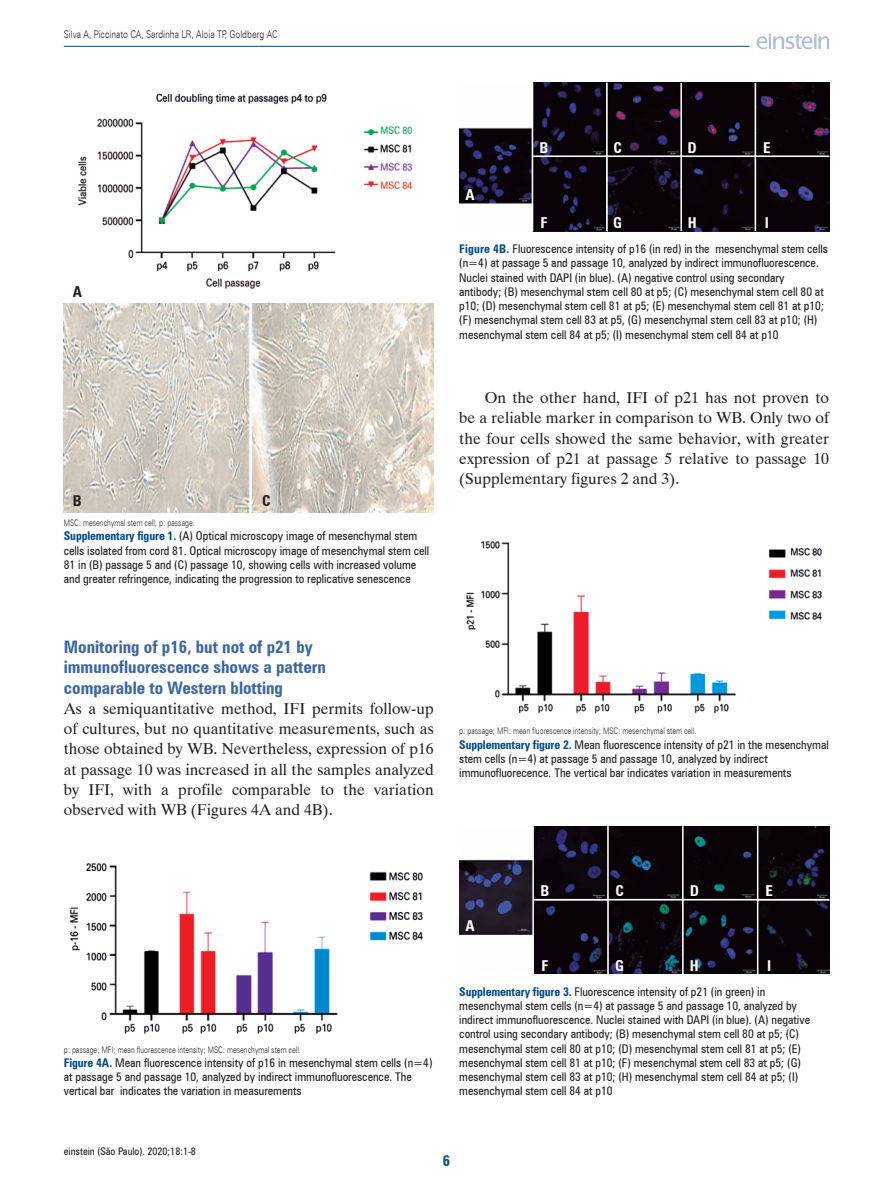
<style>
.page{position:relative;width:893px;height:1191px;background:#fff}
.page>*{position:absolute;margin:0;border:0;box-sizing:border-box;transform-origin:0 0}
.t1{font:700 condensed 17.25px/20.2px "Zurich BT";color:#3b67a0}
.t2{font:15.75px/20.2px "Dutch 801 BT";color:#231f20;text-align:justify}
.t3{font:700 condensed 15px "Zurich BT";color:#fff}
.t4{font:700 condensed 15px "Zurich BT";color:#231f20}
.t5{font:700 condensed 15px "Zurich BT";color:#004a8b}
.t6{font:condensed 12px/14.2px "Zurich BT";color:#231f20}
.t7{font:300 10.5px "Zurich BT";color:#231f20;scale:.8 1}
.t8{font:condensed 10.5px "Zurich BT";color:#231f20}
.t9{font:300 9px "Zurich BT";color:#231f20;scale:.75 1}
.s1{font-weight:700;color:#004a8b}
</style>
<div class="page">
<svg style="left:757px;top:34px;width:72px;height:15px"></svg>
<hr style="left:64px;top:46px;width:685px;height:1px;background:#004a8b">
<img style="left:70px;top:863px;width:353px;height:171px">
<img style="left:466px;top:540px;width:356px;height:174px">
<img style="left:78px;top:93px;width:335px;height:196px">
<img style="left:64px;top:303px;width:370px;height:209px">
<img style="left:459px;top:83px;width:370px;height:148px">
<hr style="left:606px;top:83px;width:2px;height:148px;background:#fff">
<hr style="left:532px;top:83px;width:1px;height:148px;background:#fff">
<hr style="left:680px;top:83px;width:2px;height:148px;background:#fff">
<hr style="left:754px;top:83px;width:2px;height:148px;background:#fff">
<hr style="left:533px;top:155px;width:296px;height:2px;background:#fff">
<img style="left:459px;top:826px;width:370px;height:147px">
<hr style="left:532px;top:826px;width:2px;height:148px;background:#fff">
<hr style="left:607px;top:826px;width:2px;height:148px;background:#fff">
<hr style="left:682px;top:826px;width:2px;height:148px;background:#fff">
<hr style="left:534px;top:899px;width:295px;height:1px;background:#fff">
<hr style="left:757px;top:826px;width:1px;height:148px;background:#fff">
<p class="t7" style="left:64px;top:28px;width:269px">Silva A, Piccinato CA, Sardinha LR, Aloia TP, Goldberg AC</p>
<p class="t4" style="left:73px;top:283px;width:11px">A</p>
<p class="t4" style="left:73px;top:492px;width:10px">B</p>
<p class="t4" style="left:262px;top:492px;width:10px">C</p>
<p class="t9" style="left:64px;top:517px;width:176px">MSC: mesenchymal stem cell; p: passage.</p>
<p class="t6" style="left:64px;top:529px;width:367px"><span class="s1">Supplementary figure 1.</span> (A) Optical microscopy image of mesenchymal stem cells isolated from cord 81. Optical microscopy image of mesenchymal stem cell 81 in (B) passage 5 and (C) passage 10, showing cells with increased volume and greater refringence, indicating the progression to replicative senescence</p>
<h1 class="t1" style="left:64px;top:636px;width:264px">Monitoring of p16, but not of p21 by immunofluorescence shows a pattern comparable to Western blotting</h1>
<p class="t2" style="left:64px;top:698px;width:371px">As a semiquantitative method, IFI permits follow-up of cultures, but no quantitative measurements, such as those obtained by WB. Nevertheless, expression of p16 at passage 10 was increased in all the samples analyzed by IFI, with a profile comparable to the variation observed with WB (Figures 4A and 4B).</p>
<p class="t3" style="left:465px;top:185px;width:11px">A</p>
<p class="t3" style="left:540px;top:139px;width:10px">B</p>
<p class="t3" style="left:613px;top:139px;width:10px">C</p>
<p class="t3" style="left:688px;top:139px;width:11px">D</p>
<p class="t3" style="left:763px;top:139px;width:9px">E</p>
<p class="t3" style="left:540px;top:214px;width:9px">F</p>
<p class="t3" style="left:613px;top:214px;width:10px">G</p>
<p class="t3" style="left:688px;top:214px;width:10px">H</p>
<p class="t3" style="left:765px;top:214px;width:6px">I</p>
<p class="t6" style="left:459px;top:241px;width:370px"><span class="s1">Figure 4B.</span> Fluorescence intensity of p16 (in red) in the mesenchymal stem cells (n=4) at passage 5 and passage 10, analyzed by indirect immunofluorescence.<br>Nuclei stained with DAPI (in blue). (A) negative control using secondary antibody; (B) mesenchymal stem cell 80 at p5; (C) mesenchymal stem cell 80 at p10; (D) mesenchymal stem cell 81 at p5; (E) mesenchymal stem cell 81 at p10; (F) mesenchymal stem cell 83 at p5, (G) mesenchymal stem cell 83 at p10; (H) mesenchymal stem cell 84 at p5; (I) mesenchymal stem cell 84 at p10</p>
<h2 class="t2" style="left:459px;top:387px;width:371px;text-indent:26px">On the other hand, IFI of p21 has not proven to be a reliable marker in comparison to WB. Only two of the four cells showed the same behavior, with greater expression of p21 at passage 5 relative to passage 10 (Supplementary figures 2 and 3).</h2>
<p class="t9" style="left:459px;top:726px;width:318px">p: passage; MFI: mean fluorescence intensity; MSC: mesenchymal stem cell.</p>
<p class="t6" style="left:459px;top:737px;width:371px"><span class="s1">Supplementary figure 2.</span> Mean fluorescence intensity of p21 in the mesenchymal stem cells (n=4) at passage 5 and passage 10, analyzed by indirect immunofluorecence. The vertical bar indicates variation in measurements</p>
<p class="t9" style="left:64px;top:1043px;width:318px">p: passage; MFI: mean fluorescence intensity; MSC: mesenchymal stem cell.</p>
<p class="t6" style="left:64px;top:1055px;width:370px"><span class="s1">Figure 4A.</span> Mean fluorescence intensity of p16 in mesenchymal stem cells (n=4) at passage 5 and passage 10, analyzed by indirect immunofluorescence. The vertical bar indicates the variation in measurements</p>
<p class="t3" style="left:465px;top:916px;width:11px">A</p>
<p class="t3" style="left:541px;top:881px;width:10px">B</p>
<p class="t3" style="left:615px;top:881px;width:10px">C</p>
<p class="t3" style="left:690px;top:881px;width:11px">D</p>
<p class="t3" style="left:765px;top:881px;width:9px">E</p>
<p class="t3" style="left:541px;top:957px;width:9px">F</p>
<p class="t3" style="left:615px;top:957px;width:10px">G</p>
<p class="t3" style="left:690px;top:957px;width:10px">H</p>
<p class="t3" style="left:767px;top:957px;width:6px">I</p>
<p class="t6" style="left:459px;top:984px;width:352px"><span class="s1">Supplementary figure 3.</span> Fluorescence intensity of p21 (in green) in mesenchymal stem cells (n=4) at passage 5 and passage 10, analyzed by indirect immunofluorescence. Nuclei stained with DAPI (in blue). (A) negative control using secondary antibody; (B) mesenchymal stem cell 80 at p5; (C) mesenchymal stem cell 80 at p10; (D) mesenchymal stem cell 81 at p5; (E) mesenchymal stem cell 81 at p10; (F) mesenchymal stem cell 83 at p5; (G) mesenchymal stem cell 83 at p10; (H) mesenchymal stem cell 84 at p5; (I) mesenchymal stem cell 84 at p10</p>
<p class="t8" style="left:64px;top:1144px;width:134px">einstein (São Paulo). 2020;18:1-8</p>
<p class="t5" style="left:443px;top:1151px;width:9px">6</p>
</div>
